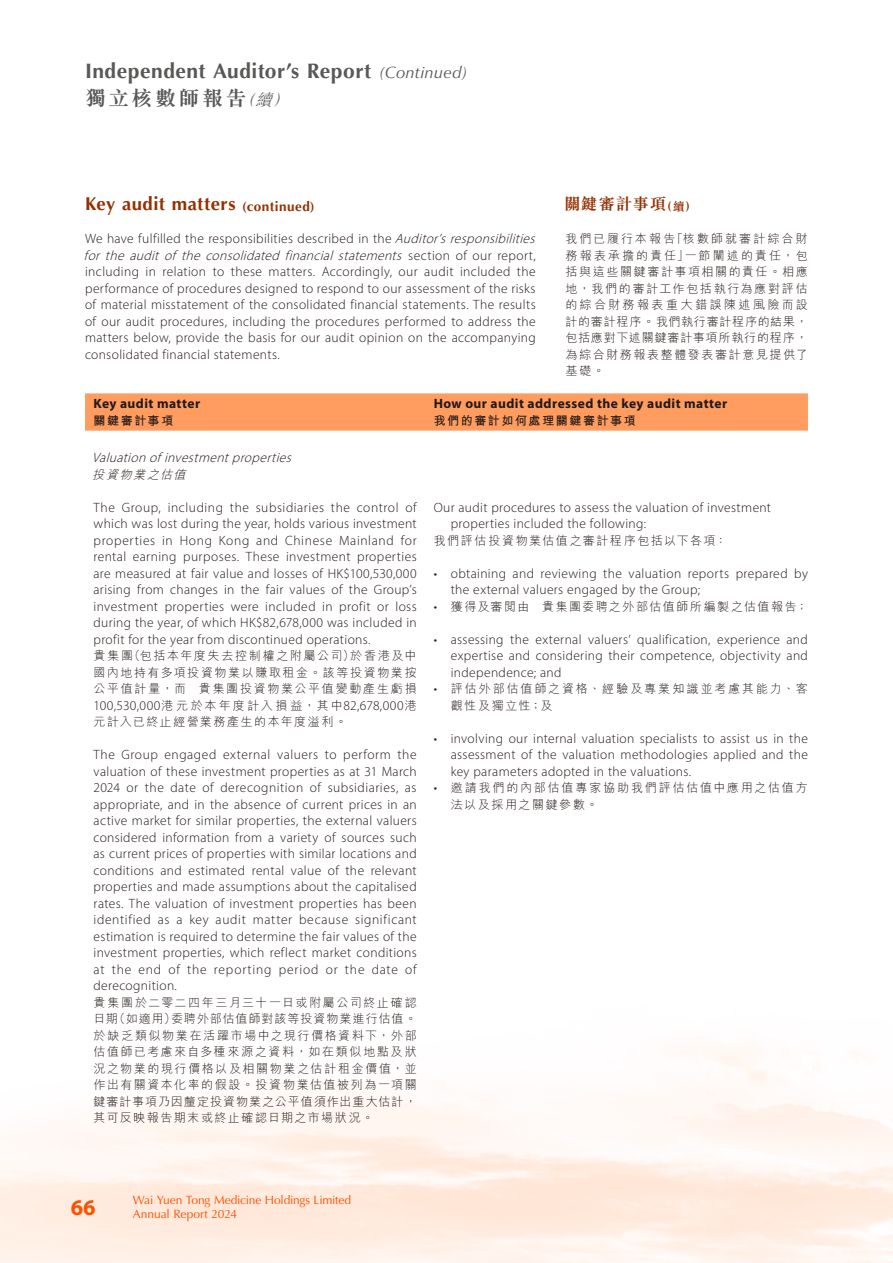
<style>
.page{position:relative;width:893px;height:1263px;background:#fff}
.page>*{position:absolute;margin:0;border:0;box-sizing:border-box;transform-origin:0 0}
.t1{font:700 22.5px "Myriad Pro";color:#ff5000}
.t2{font:700 21px "Optima LT Std";letter-spacing:.025em;color:#595857}
.t3{font:700 21px "M Sung HK";letter-spacing:.115em;color:#595857}
.t4{font:700 18.6px "Optima LT Std";letter-spacing:.025em;color:#943000}
.t5{font:700 16.5px "M Sung HK";letter-spacing:.05em;color:#943000}
.t6{font:300 13.5px/16.5px "Myriad Pro";letter-spacing:.025em;color:#231916;text-align:justify}
.t7{font:700 13.5px "Myriad Pro";letter-spacing:.035em;color:#231916}
.t8{font:300 13.5px "Myriad Pro";letter-spacing:.045em;color:#231916}
.t9{font:italic 300 13.5px "Myriad Pro";color:#231916}
.t10{font:300 12px/16.5px "M Hei HK";letter-spacing:.13em;color:#231916;text-align:justify}
.t11{font:12px "Optima LT Std";letter-spacing:-.015em;color:#ff5000}
.t12{font:300 12px/16.5px "M Hei HK";letter-spacing:.155em;color:#231916}
.t13{font:700 12px "M Hei HK";letter-spacing:.135em;color:#231916}
.t14{font:italic 300 12px "M Hei HK";color:#231916}
.s1{font-weight:400;font-style:italic;font-size:16.5px}
.s2{font-weight:300;font-style:italic;font-size:16.5px}
.s3{font-size:12px}
.s4{font-size:13.5px}
.s5{font-style:italic}
.s6{font-family:"M Hei HK";font-size:12px}
.s7{font-family:"Myriad Pro";font-size:13.5px}
</style>
<div class="page">
<div style="left:85px;top:393px;width:723px;height:38px;background:#ff9c5f"></div>
<h2 class="t2" style="left:85px;top:59px;width:384px">Independent Auditor’s Report <span class="s1">(Continued)</span></h2>
<h2 class="t3" style="left:85px;top:87px;width:211px">獨立核數師報告<span class="s2">（續）</span></h2>
<p class="t5" style="left:564px;top:196px;width:134px">關鍵審計事項<span class="s3">（續）</span></p>
<p class="t10" style="left:566px;top:230px;width:244px">我們已履行本報告「核數師就審計綜合財務報表承擔的責任」一節闡述的責任，包括與這些關鍵審計事項相關的責任。相應地，我們的審計工作包括執行為應對評估的綜合財務報表重大錯誤陳述風險而設計的審計程序。我們執行審計程序的結果，包括應對下述關鍵審計事項所執行的程序，為綜合財務報表整體發表審計意見提供了基礎。</p>
<h3 class="t4" style="left:85px;top:193px;width:231px">Key audit matters <span class="s4">(continued)</span></h3>
<p class="t6" style="left:84px;top:230px;width:456px;text-align:left">We have fulfilled the responsibilities described in the <span class="s5">Auditor’sresponsibilities for the audit of the consolidated financial statements</span> s e c t i o n o f o u r r e p o r t , including in relation to these matters. Accordingly, our audit included the performance of procedures designed to respond to our assessment of the risks of material misstatement of the consolidated financial statements. The results of our audit procedures, including the procedures performed to address the matters below, provide the basis for our audit opinion on the accompanying consolidated financial statements.</p>
<p class="t7" style="left:94px;top:395px;width:108px">Key audit matter</p>
<p class="t7" style="left:434px;top:395px;width:295px">How our audit addressed the key audit matter</p>
<p class="t13" style="left:94px;top:412px;width:81px">關鍵審計事項</p>
<p class="t13" style="left:434px;top:412px;width:204px">我們的審計如何處理關鍵審計事項</p>
<p class="t9" style="left:92px;top:449px;width:204px">Valuation of investmentproperties</p>
<p class="t14" style="left:92px;top:468px;width:98px">投資物業之估值</p>
<p class="t6" style="left:94px;top:499px;width:325px">The Group, including the subsidiaries the control of which was lost during the year, holds various investment properties in Hong Kong and Chinese Mainland for rental earning purposes. These investment properties are measured at fair value and losses of HK$100,530,000 arising from changes in the fair values of the Group’s investment properties were included in profit or loss during the year, of which HK$82,678,000 was included in profit for the year from discontinued operations.</p>
<p class="t10" style="left:94px;top:647px;width:325px">貴集團（包括本年度失去控制權之附屬公司）於香港及中國內地持有多項投資物業以賺取租金。該等投資物業按公平值計量，而 貴集團投資物業公平值變動產生虧損</p>
<p class="t8" style="left:94px;top:697px;width:325px">100,530,000<span class="s6">港元於本年度計入損益，其中</span>82,678,000<span class="s6">港</span></p>
<p class="t10" style="left:94px;top:713px;width:255px">元計入已終止經營業務產生的本年度溢利。</p>
<p class="t6" style="left:94px;top:746px;width:325px">The Group engaged external valuers to perform the valuation of these investment properties as at 31 March 2024 or the date of derecognition of subsidiaries, as appropriate, and in the absence of current prices in an active market for similar properties, the external valuers considered information from a variety of sources such as current prices of properties with similar locations and conditions and estimated rental value of the relevant properties and made assumptions about the capitalised rates. The valuation of investment properties has been identified as a key audit matter because significant estimation is required to determine the fair values of the investment properties, which reflect market conditions at the end of the reporting period or the date of derecognition.</p>
<p class="t10" style="left:94px;top:994px;width:325px">貴集團於二零二四年三月三十一日或附屬公司終止確認日期（如適用）委聘外部估值師對該等投資物業進行估值。於缺乏類似物業在活躍市場中之現行價格資料下，外部估值師已考慮來自多種來源之資料，如在類似地點及狀況之物業的現行價格以及相關物業之估計租金價值，並作出有關資本化率的假設。投資物業估值被列為一項關鍵審計事項乃因釐定投資物業之公平值須作出重大估計，其可反映報告期末或終止確認日期之市場狀況。</p>
<p class="t6" style="left:451px;top:499px;width:322px;text-indent:-17px">Our audit procedures to assess the valuation of investment properties included the following:</p>
<p class="t10" style="left:434px;top:532px;width:295px">我們評估投資物業估值之審計程序包括以下各項：</p>
<p class="t6" style="left:451px;top:565px;width:359px;text-indent:-17px">• obtaining and reviewing the valuation reports prepared by the external valuers engaged by the Group;</p>
<p class="t10" style="left:434px;top:598px;width:376px"><span class="s7">•</span> 獲得及審閱由 貴集團委聘之外部估值師所編製之估值報告；</p>
<p class="t6" style="left:451px;top:631px;width:359px;text-indent:-17px">• assessing the external valuers’ qualification, experience and expertise and considering their competence, objectivity and independence; and</p>
<p class="t12" style="left:451px;top:680px;width:359px;text-indent:-17px"><span class="s7">•</span> 評估外部估值師之資格、經驗及專業知識並考慮其能力、客觀性及獨立性；及</p>
<p class="t6" style="left:451px;top:730px;width:359px;text-indent:-17px">• involving our internal valuation specialists to assist us in the assessment of the valuation methodologies applied and the key parameters adopted in the valuations.</p>
<p class="t10" style="left:451px;top:779px;width:359px;text-indent:-17px"><span class="s7">•</span> 邀請我們的內部估值專家協助我們評估估值中應用之估值方法以及採用之關鍵參數。</p>
<p class="t11" style="left:133px;top:1192px;width:220px">Wai Yuen Tong Medicine Holdings Limited</p>
<h1 class="t1" style="left:71px;top:1192px;width:26px">66</h1>
<p class="t11" style="left:133px;top:1207px;width:106px">Annual Report 2024</p>
</div>
